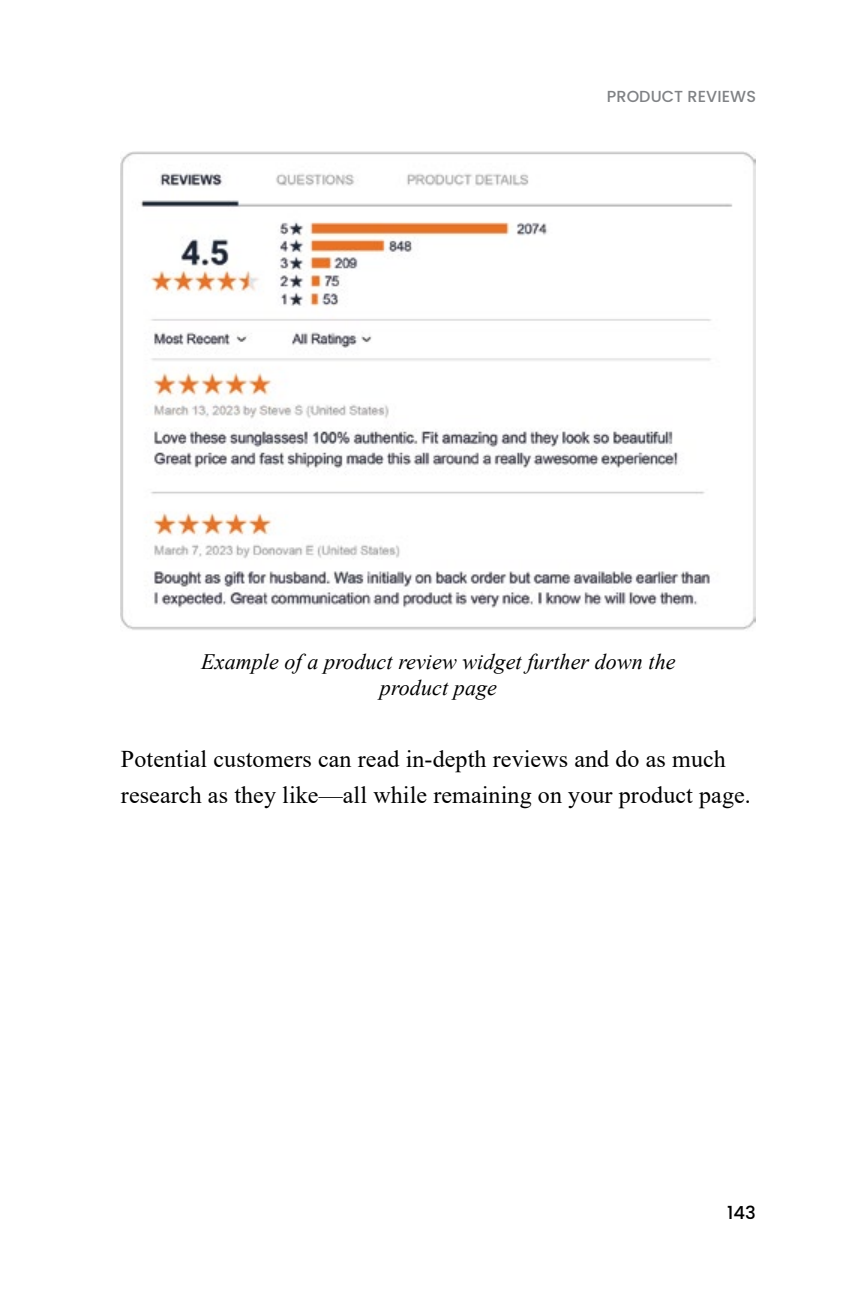
<style>
.page{position:relative;width:864px;height:1296px;background:#fff}
.page>*{position:absolute;margin:0;border:0;box-sizing:border-box;transform-origin:0 0}
.t1{font:24px/36px "Times New Roman";letter-spacing:.005em;color:#000}
.t2{font:italic 22px/26px "Times New Roman";letter-spacing:.005em;color:#000;text-align:center}
.t3{font:500 18px "Poppins";color:#000}
.t4{font:500 16px "Poppins";letter-spacing:.005em;color:#808285}
</style>
<div class="page">
<img style="left:121px;top:152px;width:635px;height:478px">
<p class="t4" style="left:607px;top:87px;width:151px">PRODUCT REVIEWS</p>
<p class="t2" style="left:201px;top:648px;width:476px">Example of a product review widget further down the product page</p>
<p class="t1" style="left:121px;top:740px;width:631px">Potential customers can read in-depth reviews and do as much research as they like—all while remaining on your product page.</p>
<p class="t3" style="left:727px;top:1202px;width:30px">143</p>
</div>
